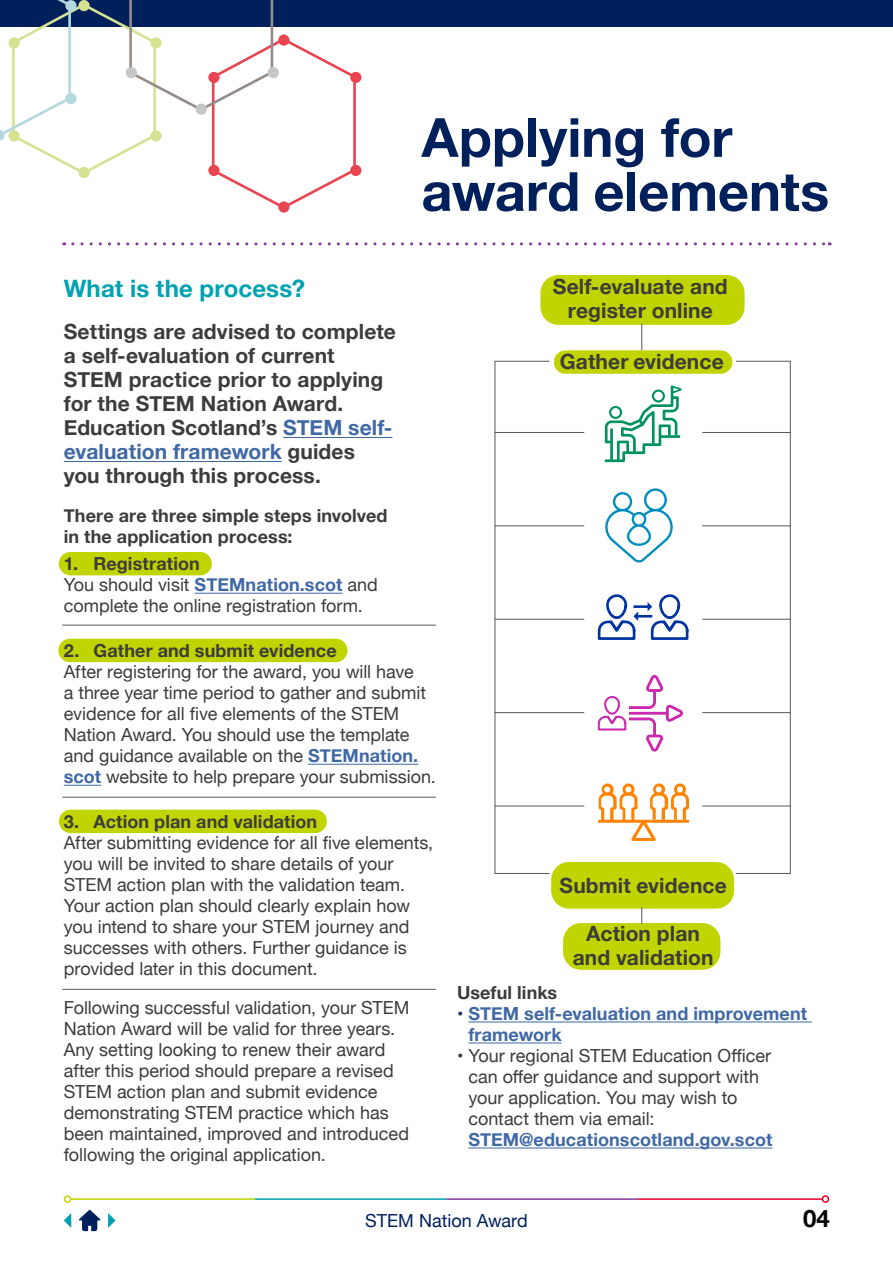
<style>
.page{position:relative;width:893px;height:1263px;background:#fff}
.page>*{position:absolute;margin:0;border:0;box-sizing:border-box;transform-origin:0 0}
.t1{font:700 54px/54px "Helvetica Neue";color:#00205c}
.t2{font:700 24px "Helvetica Neue";letter-spacing:.005em;color:#00a2b1}
.t3{font:700 24px "Helvetica Neue";color:#000}
.t4{font:700 21px/24px "Helvetica Neue";letter-spacing:.005em;color:#3c3c3b;text-align:center}
.Body{font:18px/21px "Helvetica Neue";color:#3c3c3b}
.Body-2{font:700 18px/21px "Helvetica Neue";letter-spacing:.005em;color:#3c3c3b}
.Body-3{font:700 18px/21px "Helvetica Neue";letter-spacing:.005em;color:#3f68a5}
.t5{font:18px "Helvetica Neue";color:#00205c}
.s1{color:#3f68a5}
.s2{font-weight:700;color:#3f68a5}
.s3{color:#1c3263}
</style>
<div class="page">
<hr style="left:71px;top:1198px;width:184px;height:2px;background:#c0d400">
<div style="left:64px;top:1195px;width:7px;height:8px;border:2px solid #c0d400;border-radius:50%"></div>
<hr style="left:255px;top:1198px;width:191px;height:2px;background:#00a0af">
<hr style="left:446px;top:1198px;width:192px;height:2px;background:#84349a">
<hr style="left:638px;top:1198px;width:184px;height:2px;background:#e8002a">
<div style="left:822px;top:1195px;width:7px;height:8px;border:2px solid #e8002a;border-radius:50%"></div>
<div style="left:0;top:0;width:893px;height:27px;background:#00205c"></div>
<svg style="left:79px;top:1210px;width:21px;height:21px"></svg>
<svg style="left:64px;top:1213px;width:7px;height:15px"></svg>
<svg style="left:108px;top:1213px;width:8px;height:15px"></svg>
<div style="left:59px;top:552px;width:153px;height:23px;background:#c0d400;border-radius:12px"></div>
<div style="left:540px;top:275px;width:205px;height:50px;background:#c0d400;border-radius:18px"></div>
<div style="left:554px;top:350px;width:178px;height:24px;background:#c0d400;border-radius:12px"></div>
<div style="left:551px;top:862px;width:183px;height:47px;background:#c0d400;border-radius:18px"></div>
<div style="left:563px;top:923px;width:157px;height:47px;background:#c0d400;border-radius:18px"></div>
<div style="left:58px;top:639px;width:289px;height:23px;background:#c0d400;border-radius:12px"></div>
<div style="left:59px;top:810px;width:268px;height:23px;background:#c0d400;border-radius:12px"></div>
<svg style="left:73px;top:242px;width:757px;height:3px"></svg>
<svg style="left:278px;top:201px;width:11px;height:12px"></svg>
<div style="left:350px;top:72px;width:11px;height:11px;background:#e94452;border-radius:50%"></div>
<div style="left:350px;top:165px;width:11px;height:11px;background:#e94452;border-radius:50%"></div>
<hr style="left:283px;top:437px;width:109px;height:1px;background:#3f68a5">
<hr style="left:64px;top:461px;width:218px;height:1px;background:#3f68a5">
<hr style="left:195px;top:593px;width:147px;height:1px;background:#3f68a5">
<hr style="left:308px;top:764px;width:110px;height:1px;background:#3f68a5">
<hr style="left:64px;top:785px;width:37px;height:1px;background:#3f68a5">
<hr style="left:62px;top:625px;width:374px;height:1px;background:#575756">
<hr style="left:62px;top:797px;width:374px;height:1px;background:#575756">
<svg style="left:641px;top:324px;width:1px;height:26px"></svg>
<svg style="left:641px;top:907px;width:1px;height:17px"></svg>
<hr style="left:62px;top:989px;width:374px;height:1px;background:#575756">
<svg style="left:605px;top:385px;width:76px;height:77px"></svg>
<svg style="left:598px;top:675px;width:85px;height:77px"></svg>
<svg style="left:598px;top:594px;width:90px;height:46px"></svg>
<div style="left:735px;top:361px;width:56px;height:513px;border:1px solid #575756"></div>
<hr style="left:495px;top:432px;width:89px;height:1px;background:#575756">
<hr style="left:495px;top:525px;width:89px;height:1px;background:#575756">
<hr style="left:495px;top:619px;width:89px;height:1px;background:#575756">
<hr style="left:495px;top:712px;width:89px;height:1px;background:#575756">
<hr style="left:495px;top:806px;width:89px;height:1px;background:#575756">
<hr style="left:702px;top:432px;width:89px;height:1px;background:#575756">
<hr style="left:702px;top:525px;width:89px;height:1px;background:#575756">
<hr style="left:702px;top:619px;width:89px;height:1px;background:#575756">
<hr style="left:702px;top:712px;width:89px;height:1px;background:#575756">
<hr style="left:702px;top:806px;width:89px;height:1px;background:#575756">
<hr style="left:468px;top:1021px;width:344px;height:1px;background:#3f68a5">
<hr style="left:468px;top:1042px;width:94px;height:1px;background:#3f68a5">
<hr style="left:468px;top:1147px;width:304px;height:1px;background:#3f68a5">
<svg style="left:598px;top:783px;width:91px;height:58px"></svg>
<svg style="left:605px;top:488px;width:68px;height:74px"></svg>
<svg style="left:0;top:0;width:357px;height:210px"></svg>
<div style="left:196px;top:104px;width:11px;height:11px;background:#c6c6c6;border-radius:50%"></div>
<div style="left:126px;top:67px;width:11px;height:11px;background:#c6c6c6;border-radius:50%"></div>
<div style="left:268px;top:67px;width:11px;height:11px;background:#c6c6c6;border-radius:50%"></div>
<h1 class="t1" style="left:421px;top:112px;width:409px">Applying for award elements</h1>
<h2 class="t2" style="left:64px;top:270px;width:243px">What is the process?</h2>
<h2 class="t4" style="left:64px;top:320px;width:334px;text-align:left">Settings are advised to complete a self-evaluation of current<br>STEM practice prior to applying for the STEM Nation Award.<br>Education Scotland’s <span class="s1">STEM self&shy;evaluation framework</span> guides you through this process.</h2>
<p class="Body-2" style="left:64px;top:506px;width:325px">There are three simple steps involved in the application process:</p>
<p class="Body-2" style="left:64px;top:554px;width:137px">1. Registration</p>
<p class="Body" style="left:64px;top:575px;width:316px">You should visit <span class="s2">STEMnation.scot</span> and complete the online registration form.</p>
<p class="Body-2" style="left:64px;top:641px;width:274px">2. Gather and submit evidence</p>
<p class="Body" style="left:64px;top:662px;width:374px">After registering for the award, you will have<br>a three year time period to gather and submit evidence for all five elements of the STEM Nation Award. You should use the template and guidance available on the <span class="s2">STEMnation. scot</span> website to help prepare your submission.</p>
<p class="Body-2" style="left:64px;top:812px;width:255px">3. Action plan and validation</p>
<p class="Body" style="left:64px;top:833px;width:371px">After submitting evidence for all five elements, you will be invited to share details of your STEM action plan with the validation team.<br>Your action plan should clearly explain how you intend to share your STEM journey and successes with others. Further guidance is provided later in this document.</p>
<p class="Body" style="left:64px;top:998px;width:347px">Following successful validation, your STEM Nation Award will be valid for three years.<br>Any setting looking to renew their award after this period should prepare a revised STEM action plan and submit evidence demonstrating STEM practice which has been maintained, improved and introduced following the original application.</p>
<h2 class="t4" style="left:553px;top:275px;width:176px">Self-evaluate and register online</h2>
<h2 class="t4" style="left:560px;top:350px;width:166px">Gather evidence</h2>
<h2 class="t4" style="left:559px;top:874px;width:169px">Submit evidence</h2>
<h2 class="t4" style="left:573px;top:922px;width:142px">Action plan and validation</h2>
<p class="Body-2" style="left:457px;top:983px;width:102px">Useful links</p>
<p class="Body-3" style="left:468px;top:1004px;width:340px;text-indent:-11px"><span class="s3">•</span> STEM self-evaluation and improvement framework</p>
<p class="Body" style="left:468px;top:1046px;width:305px;text-indent:-11px">• Your regional STEM Education Officer can offer guidance and support with your application. You may wish to contact them via email:<br><span class="s2">STEM@educationscotland.gov.scot</span></p>
<p class="t5" style="left:365px;top:1207px;width:164px">STEM Nation Award</p>
<p class="t3" style="left:803px;top:1199px;width:28px">04</p>
</div>
